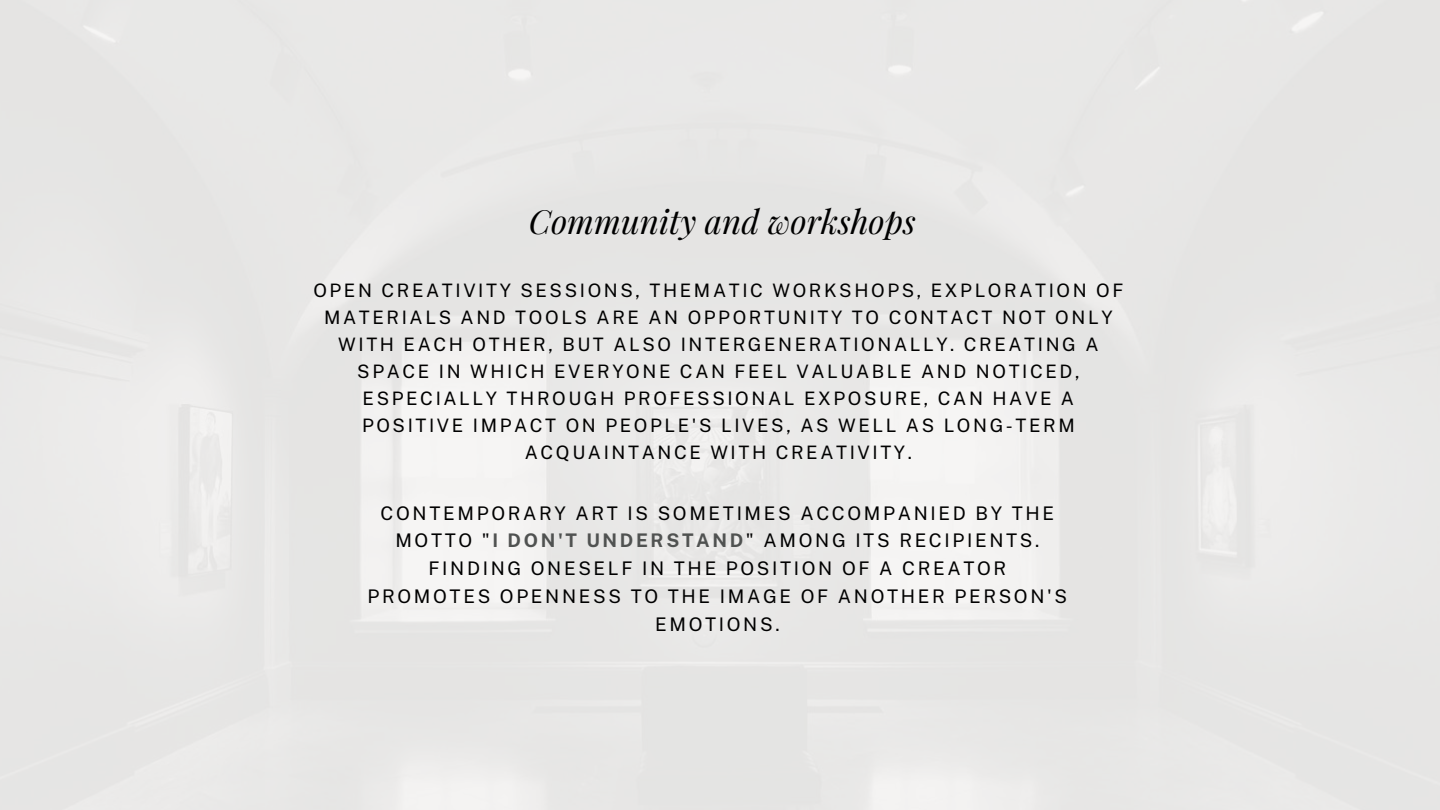
<style>
.page{position:relative;width:1440px;height:810px;background:#fff}
.page>*{position:absolute;margin:0;border:0;box-sizing:border-box;transform-origin:0 0}
.t1{font:italic 33.2px "Playfair Display";color:#000}
.t2{font:18.8px/27.8px "Public Sans";letter-spacing:.14em;color:#000;text-align:center}
.t3{font:18.5px/27px "Public Sans";letter-spacing:.14em;color:#000;text-align:center}
.s1{font-weight:700;color:#505251}
</style>
<div class="page">
<p class="t1" style="left:529px;top:198px;width:388px">Community and workshops</p>
<h1 class="t3" style="left:313px;top:277px;width:812px">OPEN CREATIVITY SESSIONS, THEMATIC WORKSHOPS, EXPLORATION OF MATERIALS AND TOOLS ARE AN OPPORTUNITY TO CONTACT NOT ONLY WITH EACH OTHER, BUT ALSO INTERGENERATIONALLY. CREATING A SPACE IN WHICH EVERYONE CAN FEEL VALUABLE AND NOTICED, ESPECIALLY THROUGH PROFESSIONAL EXPOSURE, CAN HAVE A POSITIVE IMPACT ON PEOPLE'S LIVES, AS WELL AS LONG-TERM ACQUAINTANCE WITH CREATIVITY.</h1>
<p class="t2" style="left:368px;top:499px;width:701px">CONTEMPORARY ART IS SOMETIMES ACCOMPANIED BY THE MOTTO "<span class="s1">I DON'T UNDERSTAND</span>" AMONG ITS RECIPIENTS.<br>FINDING ONESELF IN THE POSITION OF A CREATOR PROMOTES OPENNESS TO THE IMAGE OF ANOTHER PERSON'S EMOTIONS.</p>
</div>
